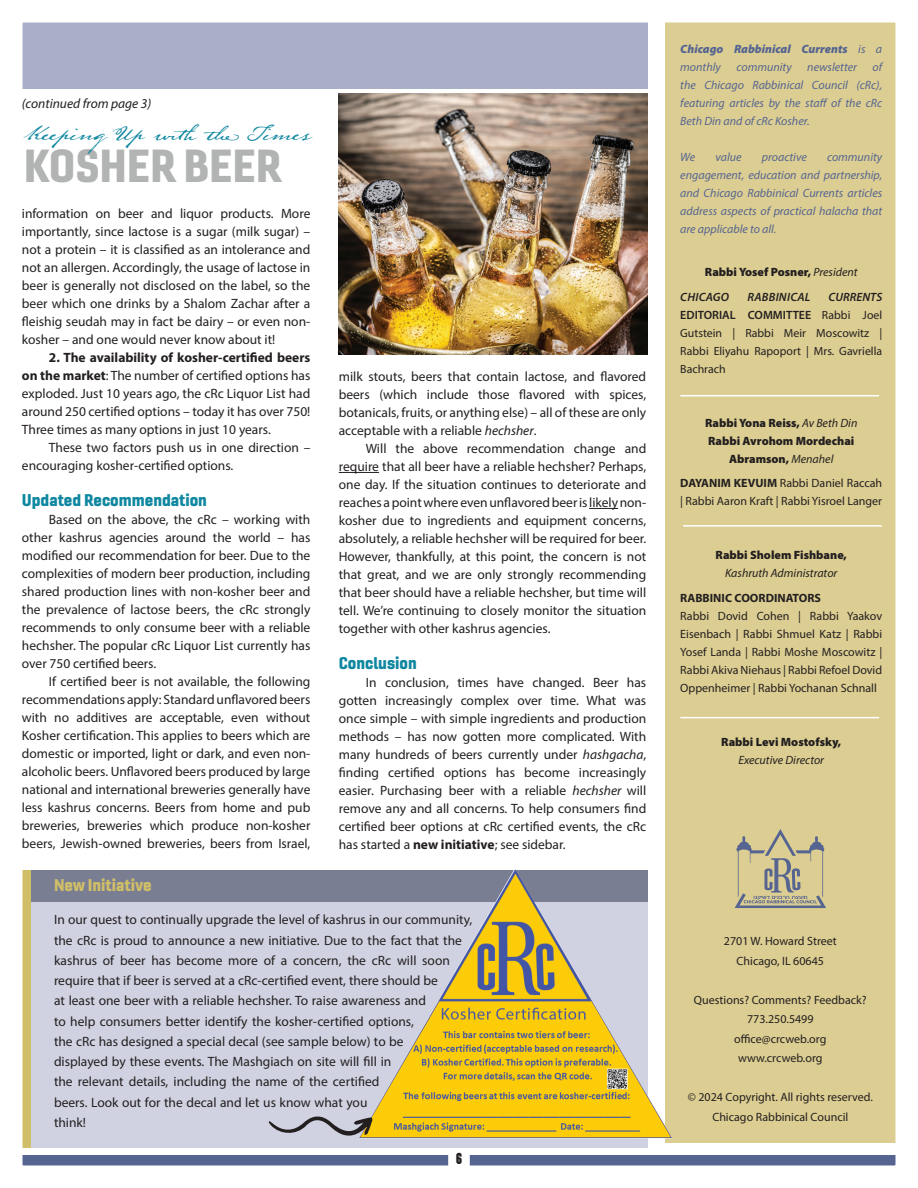
<style>
.page{position:relative;width:918px;height:1188px;background:#fff}
.page>*{position:absolute;margin:0;border:0;box-sizing:border-box;transform-origin:0 0}
.Normal__Web__wrd_1{font:45px "Gineso Nor Bla";color:#b2b3b3}
.t1{font:19.5px "Lamar Pen";color:#0f87a0}
.Normal_wrd_17{font:16.5px "Gineso Nor Bla";color:#0f87a0}
.t2{font:16.5px "Gineso Nor Bla";color:#d0be69}
.Normal_wrd_17-2{font:13.5px/18px "Myriad Pro";color:#231f20;text-align:justify}
.Normal_wrd_1{font:italic 13.5px "Myriad Pro";color:#231f20}
.Normal_wrd_14{font:800 13.5px "Aptly";color:#231f20}
.t3{font:12px/18px "Myriad Pro";color:#231f20}
.t4{font:italic 12px/18px "Myriad Pro";color:#556491;text-align:justify}
.t5{font:900 12px/18px "Myriad Pro";color:#231f20;text-align:center}
.t6{font:italic 12px "Myriad Pro";color:#231f20}
.t7{font:italic 900 12px/18px "Myriad Pro";color:#556491}
.t8{font:600 12px/18px "Myriad Pro";color:#231f20;text-align:right}
.t9{font:700 12px "Myriad Pro";color:#231f20}
.t10{font:italic 600 12px "Myriad Pro";letter-spacing:.02em;color:#231f20}
.t11{font:11.85px/18px "Myriad Pro";color:#231f20;text-align:justify}
.s1{font-weight:700}
.s2{font-style:italic}
.s3{font-weight:400}
.s4{font-weight:400;font-style:italic}
.s5{font-weight:400;font-size:11.85px}
</style>
<div class="page">
<div style="left:665px;top:11px;width:239px;height:1132px;background:#dcce92"></div>
<svg style="left:735px;top:829px;width:91px;height:79px"></svg>
<div style="left:0;top:1156px;width:918px;height:32px;background:#556491"></div>
<div style="left:0;top:11px;width:647px;height:78px;background:#a9afc8"></div>
<hr style="left:680px;top:395px;width:199px;height:1px;background:#fff">
<div style="left:22px;top:879px;width:625px;height:269px;background:#d0d2e1"></div>
<div style="left:22px;top:870px;width:625px;height:32px;background:#797e92"></div>
<img style="left:373px;top:869px;width:299px;height:269px">
<div style="left:22px;top:871px;width:8px;height:277px;background:#d0be69"></div>
<div style="left:0;top:0;width:918px;height:1188px;border:22px solid #fff"></div>
<div style="left:448px;top:1150px;width:22px;height:24px;background:#fff"></div>
<hr style="left:683px;top:525px;width:199px;height:2px;background:#fff">
<hr style="left:680px;top:717px;width:199px;height:1px;background:#fff">
<hr style="left:339px;top:472px;width:40px;height:1px;background:#231f20">
<svg style="left:589px;top:508px;width:29px;height:1px"></svg>
<svg style="left:269px;top:1114px;width:104px;height:24px"></svg>
<img style="left:339px;top:94px;width:308px;height:261px">
<p class="Normal_wrd_1" style="left:22px;top:96px;width:131px">(continued from page 3)</p>
<p class="t1" style="left:22px;top:121px;width:289px">Keeping Up with the Times</p>
<p class="Normal__Web__wrd_1" style="left:24px;top:137px;width:259px">KOSHER BEER</p>
<p class="Normal_wrd_17-2" style="left:22px;top:204px;width:290px">information on beer and liquor products. More importantly, since lactose is a sugar (milk sugar) – not a protein – it is classified as an intolerance and not an allergen. Accordingly, the usage of lactose in beer is generally not disclosed on the label, so the beer which one drinks by a Shalom Zachar after a fleishig seudah may in fact be dairy – or even non&shy;kosher – and one would never know about it!</p>
<p class="Normal_wrd_17-2" style="left:22px;top:348px;width:290px;text-indent:27px"><span class="s1">2. The availability of kosher-certified beers on the market</span>: The number of certified options has exploded. Just 10 years ago, the cRc Liquor List had around 250 certified options – today it has over 750!<br>Three times as many options in just 10 years.</p>
<p class="Normal_wrd_17-2" style="left:22px;top:438px;width:290px;text-indent:27px">These two factors push us in one direction – encouraging kosher-certified options.</p>
<p class="Normal_wrd_17" style="left:22px;top:489px;width:187px">Updated Recommendation</p>
<p class="Normal_wrd_17-2" style="left:22px;top:510px;width:290px;text-indent:27px">Based on the above, the cRc – working with other kashrus agencies around the world – has modified our recommendation for beer. Due to the complexities of modern beer production, including shared production lines with non-kosher beer and the prevalence of lactose beers, the cRc strongly recommends to only consume beer with a reliable hechsher. The popular cRc Liquor List currently has over 750 certified beers.</p>
<p class="Normal_wrd_17-2" style="left:22px;top:672px;width:290px;text-indent:27px">If certified beer is not available, the following recommendations apply: Standard unflavored beers with no additives are acceptable, even without Kosher certification. This applies to beers which are domestic or imported, light or dark, and even non&shy;alcoholic beers. Unflavored beers produced by large national and international breweries generally have less kashrus concerns. Beers from home and pub breweries, breweries which produce non-kosher beers, Jewish-owned breweries, beers from Israel,</p>
<p class="t2" style="left:54px;top:874px;width:99px">New Initiative</p>
<p class="Normal_wrd_17-2" style="left:54px;top:910px;width:420px;line-height:20.2px;text-align:left">In our quest to continually upgrade the level of kashrus in our community, the cRc is proud to announce a new initiative. Due to the fact that the kashrus of beer has become more of a concern, the cRc will soon require that if beer is served at a cRc-certified event, there should be<br>at least one beer with a reliable hechsher. To raise awareness and<br>to help consumers better identify the kosher-certified options,<br>the cRc has designed a special decal (see sample below) to be<br>displayed by these events. The Mashgiach on site will fill in<br>the relevant details, including the name of the certified<br>beers. Look out for the decal and let us know what you<br>think!</p>
<p class="Normal_wrd_17-2" style="left:339px;top:367px;width:309px">milk stouts, beers that contain lactose, and flavored beers (which include those flavored with spices, botanicals, fruits, or anything else) – all of these are only acceptable with a reliable <span class="s2">hechsher</span>.</p>
<p class="Normal_wrd_17-2" style="left:339px;top:439px;width:309px;text-indent:27px">Will the above recommendation change and require that all beer have a reliable hechsher? Perhaps, one day. If the situation continues to deteriorate and reaches a point where even unflavored beer is likely non&shy;kosher due to ingredients and equipment concerns, absolutely, a reliable hechsher will be required for beer.<br>However, thankfully, at this point, the concern is not that great, and we are only strongly recommending that beer should have a reliable hechsher, but time will tell. We’re continuing to closely monitor the situation together with other kashrus agencies.</p>
<p class="Normal_wrd_17" style="left:339px;top:652px;width:79px">Conclusion</p>
<p class="Normal_wrd_17-2" style="left:339px;top:673px;width:309px;text-indent:27px">In conclusion, times have changed. Beer has gotten increasingly complex over time. What was once simple – with simple ingredients and production methods – has now gotten more complicated. With many hundreds of beers currently under <span class="s2">hashgacha</span>, finding certified options has become increasingly easier. Purchasing beer with a reliable <span class="s2">hechsher</span> will remove any and all concerns. To help consumers find certified beer options at cRc certified events, the cRc has started a <span class="s1">new initiative</span>; see sidebar.</p>
<p class="Normal_wrd_14" style="left:456px;top:1150px;width:7px">6</p>
<p class="t7" style="left:680px;top:40px;width:203px">Chicago Rabbinical Currents <span class="s3">is a monthly</span></p>
<p class="t4" style="left:680px;top:58px;width:203px;text-indent:192px">of the Chicago Rabbinical Council (cRc), featuring articles by the staff of the cRc Beth Din and of cRc Kosher.</p>
<p class="t4" style="left:680px;top:148px;width:17px">We</p>
<p class="t4" style="left:716px;top:148px;width:28px">value</p>
<p class="t4" style="left:762px;top:148px;width:47px">proactive</p>
<p class="t4" style="left:736px;top:58px;width:57px">community</p>
<p class="t4" style="left:807px;top:58px;width:51px">newsletter</p>
<p class="t4" style="left:680px;top:148px;width:203px;text-indent:147px">community engagement, education and partnership, and Chicago Rabbinical Currents articles address aspects of practical halacha that are applicable to all.</p>
<p class="t5" style="left:705px;top:263px;width:154px">Rabbi Yosef Posner, <span class="s4">President</span></p>
<p class="t10" style="left:680px;top:289px;width:50px">CHICAGO</p>
<p class="t10" style="left:748px;top:289px;width:64px">RABBINICAL</p>
<p class="t8" style="left:680px;top:287px;width:203px"><span class="s2">CURRENTS<br></span>EDITORIAL COMMITTEE <span class="s5">Rabbi Joel</span></p>
<p class="t11" style="left:680px;top:324px;width:203px">Gutstein | Rabbi Meir Moscowitz | Rabbi Eliyahu Rapoport | Mrs. Gavriella Bachrach</p>
<p class="t5" style="left:705px;top:414px;width:154px">Rabbi Yona Reiss, <span class="s4">Av Beth Din</span></p>
<p class="t5" style="left:708px;top:432px;width:148px">Rabbi Avrohom Mordechai<br>Abramson, <span class="s4">Menahel</span></p>
<p class="t3" style="left:680px;top:474px;width:203px"><span class="s1">DAYANIM KEVUIM</span> Rabbi Daniel Raccah | Rabbi Aaron Kraft | Rabbi Yisroel Langer</p>
<p class="t5" style="left:716px;top:546px;width:133px">Rabbi Sholem Fishbane,</p>
<p class="t6" style="left:725px;top:566px;width:114px">Kashruth Administrator</p>
<p class="t9" style="left:680px;top:590px;width:142px">RABBINIC COORDINATORS</p>
<p class="t3" style="left:680px;top:607px;width:203px;text-align:justify">Rabbi Dovid Cohen | Rabbi Yaakov Eisenbach | Rabbi Shmuel Katz | Rabbi Yosef Landa | Rabbi Moshe Moscowitz | Rabbi Akiva Niehaus | Rabbi Refoel Dovid Oppenheimer | Rabbi Yochanan Schnall</p>
<p class="t5" style="left:721px;top:733px;width:122px">Rabbi Levi Mostofsky,</p>
<p class="t6" style="left:738px;top:753px;width:87px">Executive Director</p>
<p class="t3" style="left:724px;top:932px;width:114px">2701 W. Howard Street</p>
<p class="t3" style="left:737px;top:951px;width:89px">Chicago, IL 60645</p>
<p class="t3" style="left:694px;top:990px;width:174px">Questions? Comments? Feedback?</p>
<p class="t3" style="left:747px;top:1010px;width:68px">773.250.5499</p>
<p class="t3" style="left:734px;top:1029px;width:94px">office@crcweb.org</p>
<p class="t3" style="left:738px;top:1049px;width:86px">www.crcweb.org</p>
<p class="t3" style="left:688px;top:1088px;width:187px">© 2024 Copyright. All rights reserved.</p>
<p class="t3" style="left:712px;top:1107px;width:137px">Chicago Rabbinical Council</p>
</div>
